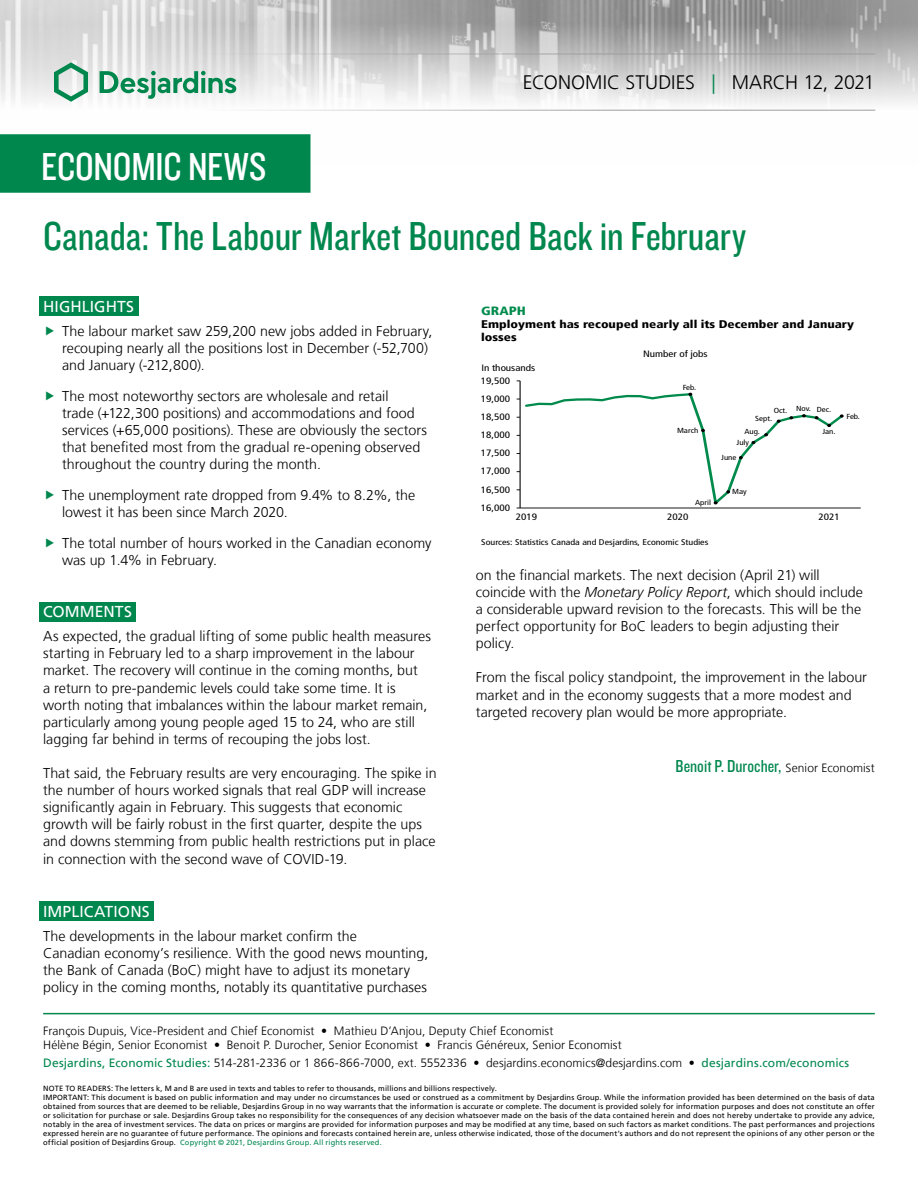
<style>
.page{position:relative;width:918px;height:1188px;background:#fff}
.page>*{position:absolute;margin:0;border:0;box-sizing:border-box;transform-origin:0 0}
.t1{font:42px "Knockout 29 Junior Ltweight";letter-spacing:-.005em;color:#00874e}
.t2{font:40.5px "Knockout 29 Junior Ltweight";letter-spacing:-.005em;color:#fff}
.t3{font:300 19.5px "Frutiger LT";color:#000}
.t4{font:18px "Knockout 29 Junior Ltweight";color:#00874e}
.t5{font:15.75px "Frutiger LT";letter-spacing:.005em;color:#fff}
.t6{font:300 14.25px/17.1px "Frutiger LT";color:#000}
.t7{font:300 12px/14.4px "Frutiger LT";letter-spacing:.005em;color:#000}
.t8{font:900 condensed 12px "Frutiger LT";color:#008b4d;scale:1.2 1}
.t9{font:900 condensed 11.1px/13.2px "Frutiger LT";color:#000;scale:1.2 1}
.t10{font:condensed 9.3px "Frutiger LT";color:#000;scale:1.2 1}
.t11{font:condensed 9.15px "Frutiger LT";color:#000;scale:1.2 1}
.t12{font:condensed 8.25px "Frutiger LT";color:#000;scale:1.2 1}
.t13{font:7.5px/9px "Frutiger LT";letter-spacing:.02em;color:#000}
.t14{font:condensed 7.35px "Frutiger LT";color:#000;scale:1.2 1}
.s1{color:#00874e}
.s2{font-style:italic}
.s3{font-family:"Frutiger LT";font-weight:300;font-size:12px;color:#000}
.s4{font-weight:400;color:#00874e}
</style>
<div class="page">
<img style="left:0;top:0;width:918px;height:164px">
<hr style="left:43px;top:54px;width:832px;height:1px;background:#9d9d9c">
<hr style="left:43px;top:110px;width:832px;height:1px;background:#9d9d9c">
<svg style="left:54px;top:62px;width:34px;height:40px"></svg>
<svg style="left:100px;top:71px;width:136px;height:28px"></svg>
<div style="left:0;top:135px;width:310px;height:57px;background:#00874e"></div>
<div style="left:0;top:134px;width:310px;height:59px;border:2px solid #00874e"></div>
<hr style="left:43px;top:1013px;width:832px;height:1px;background:#00874e">
<div style="left:39px;top:296px;width:99px;height:20px;background:#00874e"></div>
<div style="left:39px;top:602px;width:97px;height:19px;background:#00874e"></div>
<div style="left:39px;top:901px;width:115px;height:20px;background:#00874e"></div>
<hr style="left:520px;top:381px;width:1px;height:127px;background:#000">
<hr style="left:520px;top:508px;width:341px;height:1px;background:#000">
<svg style="left:517px;top:392px;width:329px;height:117px"></svg>
<h2 class="t2" style="left:41px;top:140px;width:227px">ECONOMIC NEWS</h2>
<h3 class="t3" style="left:523px;top:72px;width:353px">ECONOMIC STUDIES <span class="s1">|</span> MARCH 12, 2021</h3>
<h1 class="t1" style="left:43px;top:209px;width:705px">Canada: The Labour Market Bounced Back in February</h1>
<p class="t5" style="left:43px;top:297px;width:92px">HIGHLIGHTS</p>
<p class="t6" style="left:62px;top:323px;width:372px">The labour market saw 259,200 new jobs added in February, recouping nearly all the positions lost in December (-52,700) and January (-212,800).</p>
<p class="t6" style="left:62px;top:388px;width:366px">The most noteworthy sectors are wholesale and retail<br>trade (+122,300 positions) and accommodations and food services (+65,000 positions). These are obviously the sectors that benefited most from the gradual re-opening observed throughout the country during the month.</p>
<p class="t6" style="left:62px;top:487px;width:355px">The unemployment rate dropped from 9.4% to 8.2%, the lowest it has been since March 2020.</p>
<p class="t6" style="left:62px;top:534px;width:371px">The total number of hours worked in the Canadian economy was up 1.4% in February.</p>
<p class="t5" style="left:43px;top:603px;width:90px">COMMENTS</p>
<p class="t6" style="left:43px;top:628px;width:389px">As expected, the gradual lifting of some public health measures starting in February led to a sharp improvement in the labour market. The recovery will continue in the coming months, but<br>a return to pre-pandemic levels could take some time. It is worth noting that imbalances within the labour market remain, particularly among young people aged 15 to 24, who are still lagging far behind in terms of recouping the jobs lost.</p>
<p class="t6" style="left:43px;top:765px;width:395px">That said, the February results are very encouraging. The spike in the number of hours worked signals that real GDP will increase significantly again in February. This suggests that economic growth will be fairly robust in the first quarter, despite the ups and downs stemming from public health restrictions put in place in connection with the second wave of COVID‑19.</p>
<p class="t5" style="left:43px;top:902px;width:108px">IMPLICATIONS</p>
<p class="t6" style="left:43px;top:927px;width:387px">The developments in the labour market confirm the<br>Canadian economy’s resilience. With the good news mounting, the Bank of Canada (BoC) might have to adjust its monetary policy in the coming months, notably its quantitative purchases</p>
<p class="t8" style="left:481px;top:303px;width:39px">GRAPH</p>
<p class="t9" style="left:481px;top:318px;width:312px">Employment has recouped nearly all its December and January losses</p>
<p class="t11" style="left:481px;top:363px;width:46px">In thousands</p>
<p class="t10" style="left:481px;top:375px;width:26px">19,500</p>
<p class="t11" style="left:481px;top:393px;width:26px">19,000</p>
<p class="t11" style="left:481px;top:411px;width:26px">18,500</p>
<p class="t11" style="left:481px;top:430px;width:26px">18,000</p>
<p class="t10" style="left:481px;top:448px;width:26px">17,500</p>
<p class="t11" style="left:481px;top:466px;width:26px">17,000</p>
<p class="t11" style="left:481px;top:484px;width:26px">16,500</p>
<p class="t11" style="left:643px;top:349px;width:55px">Number of jobs</p>
<p class="t14" style="left:683px;top:383px;width:13px">Feb.</p>
<p class="t14" style="left:677px;top:426px;width:19px">March</p>
<p class="t14" style="left:774px;top:406px;width:50px">Oct. Nov. Dec.</p>
<p class="t14" style="left:822px;top:427px;width:13px">Jan.</p>
<p class="t14" style="left:755px;top:414px;width:16px">Sept.</p>
<p class="t14" style="left:744px;top:427px;width:15px">Aug.</p>
<p class="t14" style="left:737px;top:438px;width:12px">July</p>
<p class="t14" style="left:721px;top:453px;width:14px">June</p>
<p class="t14" style="left:732px;top:488px;width:14px">May</p>
<p class="t14" style="left:695px;top:498px;width:15px">April</p>
<p class="t11" style="left:481px;top:502px;width:26px">16,000</p>
<p class="t11" style="left:516px;top:511px;width:19px">2019</p>
<p class="t11" style="left:667px;top:511px;width:19px">2020</p>
<p class="t11" style="left:819px;top:511px;width:19px">2021</p>
<p class="t12" style="left:481px;top:537px;width:191px">Sources: Statistics Canada and Desjardins, Economic Studies</p>
<p class="t14" style="left:847px;top:412px;width:13px">Feb.</p>
<p class="t6" style="left:476px;top:567px;width:389px">on the financial markets. The next decision (April 21) will coincide with the <span class="s2">Monetary Policy Report</span>, which should include a considerable upward revision to the forecasts. This will be the perfect opportunity for BoC leaders to begin adjusting their policy.</p>
<p class="t6" style="left:476px;top:669px;width:393px">From the fiscal policy standpoint, the improvement in the labour market and in the economy suggests that a more modest and targeted recovery plan would be more appropriate.</p>
<p class="t4" style="left:676px;top:755px;width:201px">Benoit P. Durocher, <span class="s3">Senior Economist</span></p>
<p class="t7" style="left:43px;top:1023px;width:580px">François Dupuis, Vice-President and Chief Economist • Mathieu D’Anjou, Deputy Chief Economist<br>Hélène Bégin, Senior Economist • Benoit P. Durocher, Senior Economist • Francis Généreux, Senior Economist</p>
<p class="t7" style="left:43px;top:1056px;width:808px"><span class="s4">Desjardins, Economic Studies:</span> 514‑281‑2336 or 1 866‑866‑7000, ext. 5552336 • desjardins.economics@desjardins.com • <span class="s4">desjardins.com/economics</span></p>
<p class="t13" style="left:43px;top:1084px;width:833px">NOTE TO READERS: The letters k, M and B are used in texts and tables to refer to thousands, millions and billions respectively.<br>IMPORTANT: This document is based on public information and may under no circumstances be used or construed as a commitment by Desjardins Group. While the information provided has been determined on the basis of data obtained from sources that are deemed to be reliable, Desjardins Group in no way warrants that the information is accurate or complete. The document is provided solely for information purposes and does not constitute an offer or solicitation for purchase or sale. Desjardins Group takes no responsibility for the consequences of any decision whatsoever made on the basis of the data contained herein and does not hereby undertake to provide any advice, notably in the area of investment services. The data on prices or margins are provided for information purposes and may be modified at any time, based on such factors as market conditions. The past performances and projections expressed herein are no guarantee of future performance. The opinions and forecasts contained herein are, unless otherwise indicated, those of the document’s authors and do not represent the opinions of any other person or the official position of Desjardins Group. <span class="s1">Copyright © 2021, Desjardins Group. All rights reserved.</span></p>
</div>
